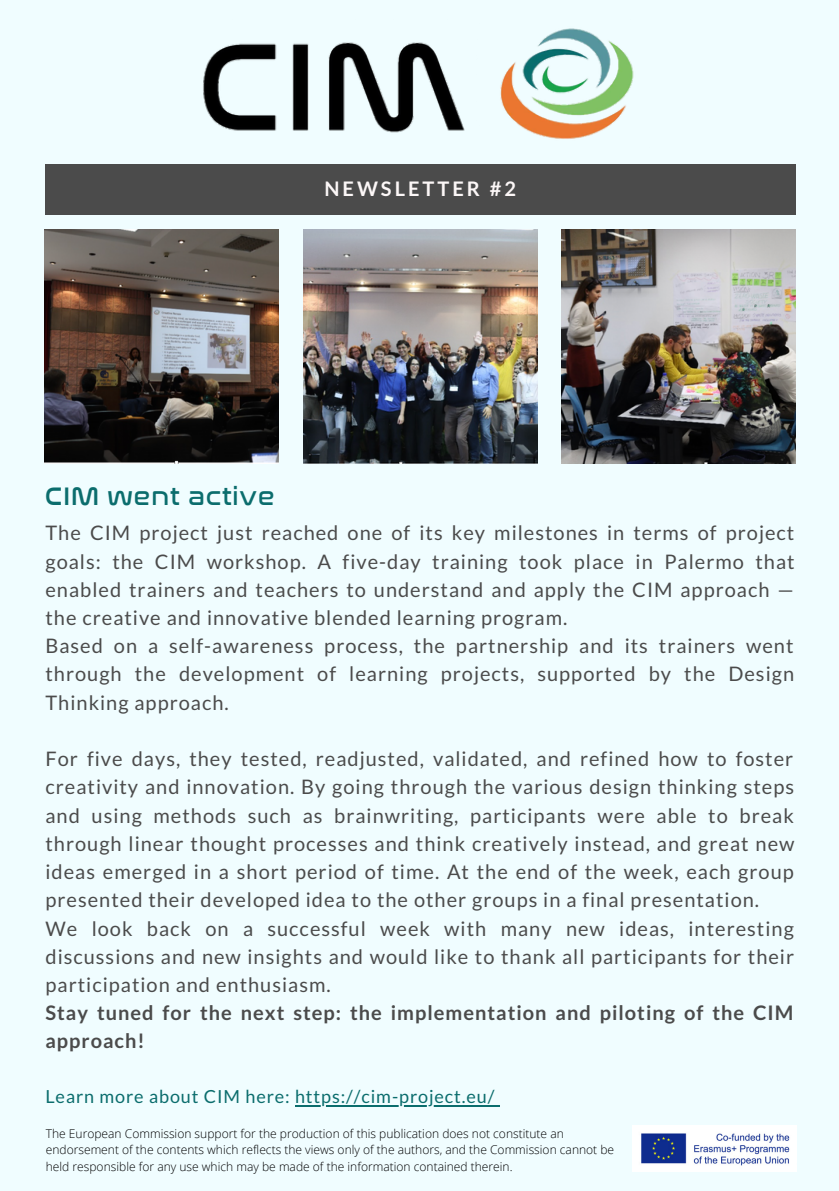
<style>
.page{position:relative;width:839px;height:1191px;background:#fff}
.page>*{position:absolute;margin:0;border:0;box-sizing:border-box;transform-origin:0 0}
.t1{font:26px "Nasalization Rg";letter-spacing:.02em;color:#0b6d6d}
.t2{font:20px/28.2px "Lato";letter-spacing:.05em;color:#4b4b4b;text-align:justify}
.t3{font:700 20px/28.2px "Lato";letter-spacing:.05em;color:#4b4b4b}
.t4{font:700 20px "Lato";letter-spacing:.15em;color:#fcf7f7}
.t5{font:18px "Lato";letter-spacing:.05em;color:#0b6d6d}
.t6{font:300 12px/16.6px "Open Sans";color:#000}
</style>
<div class="page">
<div style="left:0;top:0;width:838px;height:1191px;background:#f0fdff"></div>
<div style="left:45px;top:164px;width:750px;height:50px;background:#4b4b4b"></div>
<img style="left:203px;top:28px;width:431px;height:111px">
<hr style="left:295px;top:1105px;width:200px;height:1px;background:#0b6d6d">
<img style="left:632px;top:1125px;width:164px;height:47px">
<img style="left:45px;top:230px;width:234px;height:234px">
<img style="left:303px;top:230px;width:234px;height:234px">
<img style="left:561px;top:230px;width:234px;height:234px">
<p class="t4" style="left:324px;top:176px;width:193px">NEWSLETTER #2</p>
<p class="t1" style="left:45px;top:481px;width:231px">CIM went active</p>
<p class="t2" style="left:45px;top:519px;width:750px">The CIM project just reached one of its key milestones in terms of project goals: the CIM workshop. A five-day training took place in Palermo that enabled trainers and teachers to understand and apply the CIM approach — the creative and innovative blended learning program.</p>
<p class="t2" style="left:45px;top:631px;width:750px">Based on a self-awareness process, the partnership and its trainers went through the development of learning projects, supported by the Design Thinking approach.</p>
<p class="t2" style="left:45px;top:744px;width:750px">For five days, they tested, readjusted, validated, and refined how to foster creativity and innovation. By going through the various design thinking steps and using methods such as brainwriting, participants were able to break through linear thought processes and think creatively instead, and great new ideas emerged in a short period of time. At the end of the week, each group presented their developed idea to the other groups in a final presentation.</p>
<p class="t2" style="left:45px;top:914px;width:750px">We look back on a successful week with many new ideas, interesting discussions and new insights and would like to thank all participants for their participation and enthusiasm.</p>
<p class="t3" style="left:45px;top:998px;width:749px">Stay tuned for the next step: the implementation and piloting of the CIM approach!</p>
<p class="t5" style="left:45px;top:1086px;width:450px">Learn more about CIM here: https://cim-project.eu/</p>
<p class="t6" style="left:46px;top:1125px;width:570px">The European Commission support for the production of this publication does not constitute an endorsement of the contents which reflects the views only of the authors, and the Commission cannot be held responsi ble for any use which may be made of the information contained therein.</p>
</div>
